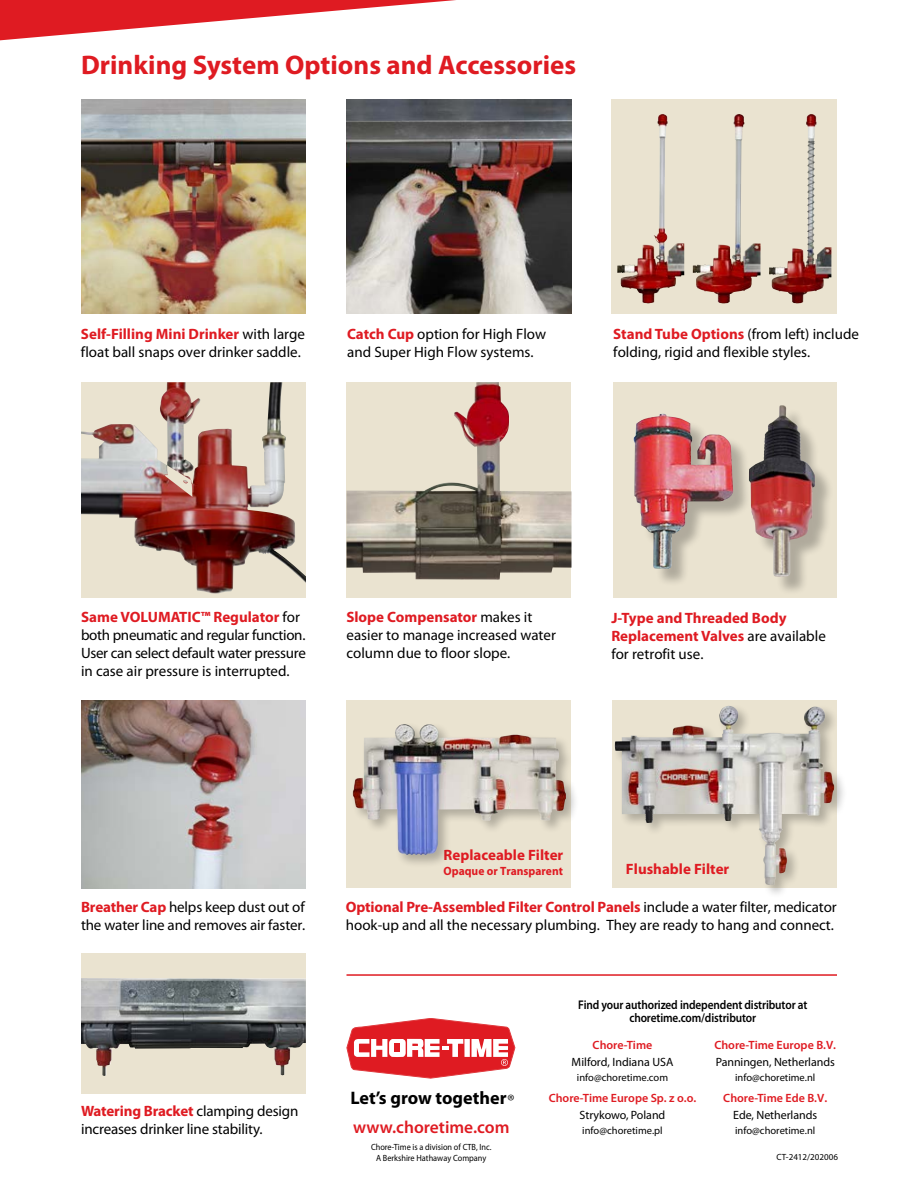
<style>
.page{position:relative;width:918px;height:1188px;background:#fff}
.page>*{position:absolute;margin:0;border:0;box-sizing:border-box;transform-origin:0 0}
.t1{font:700 27px "Myriad Pro";color:#df1b22}
.t2{font:700 18.15px "Myriad Pro";color:#000}
.t3{font:600 17.4px "Myriad Pro";color:#df1b22}
.t4{font:15px/18px "Myriad Pro";color:#000}
.t5{font:15px/18px "Myriad Pro";letter-spacing:-.02em;color:#000}
.t6{font:700 15px/18px "Myriad Pro";color:#df1b22}
.t7{font:600 12.6px/13.5px "Myriad Pro";letter-spacing:-.01em;color:#000;text-align:center;scale:.9 1}
.t8{font:600 12px "Myriad Pro";color:#df1b22}
.t9{font:12px "Myriad Pro";letter-spacing:-.005em;color:#000}
.t10{font:700 12px "Myriad Pro";color:#df1b22;scale:.96 1}
.t11{font:10.5px "Myriad Pro";color:#000}
.t12{font:9px/10.8px "Myriad Pro";color:#000;text-align:center;scale:.92 1}
.t13{font:9px "Myriad Pro";color:#000}
.s1{font-weight:700;color:#df1b22}
.s2{font-weight:400;color:#000}
.s3{font-weight:300;font-style:italic}
</style>
<div class="page">
<img style="left:81px;top:382px;width:225px;height:212px">
<div style="left:612px;top:700px;width:225px;height:188px;background:#eae3d0"></div>
<div style="left:346px;top:700px;width:226px;height:188px;background:#eae3d0"></div>
<div style="left:346px;top:382px;width:226px;height:216px;background:#eae3d0"></div>
<img style="left:346px;top:382px;width:226px;height:198px">
<svg style="left:0;top:0;width:456px;height:40px"></svg>
<img style="left:81px;top:99px;width:225px;height:215px">
<img style="left:346px;top:99px;width:225px;height:215px">
<div style="left:611px;top:99px;width:226px;height:215px;background:#eae3d0"></div>
<div style="left:613px;top:382px;width:223px;height:216px;background:#eae3d0"></div>
<div style="left:636px;top:417px;width:116px;height:170px;background:#000;opacity:.25"></div>
<img style="left:634px;top:414px;width:99px;height:155px">
<div style="left:350px;top:722px;width:229px;height:147px;background:#000;opacity:.25"></div>
<img style="left:353px;top:724px;width:213px;height:131px">
<img style="left:81px;top:700px;width:225px;height:188px">
<div style="left:613px;top:703px;width:234px;height:195px;background:#000;opacity:.25"></div>
<img style="left:615px;top:706px;width:219px;height:179px">
<img style="left:769px;top:115px;width:40px;height:177px">
<img style="left:693px;top:114px;width:68px;height:189px">
<img style="left:617px;top:114px;width:67px;height:189px">
<svg style="left:347px;top:1018px;width:168px;height:60px"></svg>
<hr style="left:346px;top:974px;width:491px;height:2px;background:#df1b22">
<div style="left:81px;top:954px;width:225px;height:140px;background:#eae3d0"></div>
<img style="left:81px;top:978px;width:225px;height:98px">
<div style="left:751px;top:408px;width:82px;height:187px;background:#000;opacity:.25"></div>
<img style="left:749px;top:405px;width:66px;height:172px">
<h1 class="t1" style="left:81px;top:48px;width:497px">Drinking System Options and Accessories</h1>
<p class="t4" style="left:347px;top:324px;width:201px"><span class="s1">Catch Cup</span> option for High Flow and Super High Flow systems.</p>
<p class="t4" style="left:81px;top:324px;width:226px"><span class="s1">Self-Filling Mini Drinker</span> with large float ball snaps over drinker saddle.</p>
<p class="t4" style="left:613px;top:324px;width:247px"><span class="s1">Stand Tube Options</span> (from left) include folding, rigid and flexible styles.</p>
<p class="t5" style="left:81px;top:607px;width:226px"><span class="s1">Same VOLUMATIC™ Regulator</span> for both pneumatic and regular function.<br>User can select default water pressure in case air pressure is interrupted.</p>
<p class="t4" style="left:346px;top:608px;width:211px"><span class="s1">Slope Compensator</span> makes it easier to manage increased water column due to floor slope.</p>
<p class="t6" style="left:611px;top:608px;width:216px">J-Type and Threaded Body<br>Replacement Valves <span class="s2">are available for retrofit use.</span></p>
<p class="t4" style="left:81px;top:897px;width:226px"><span class="s1">Breather Cap</span> helps keep dust out of the water line and removes air faster.</p>
<p class="t4" style="left:81px;top:1102px;width:219px"><span class="s1">Watering Bracket</span> clamping design increases drinker line stability.</p>
<p class="t6" style="left:444px;top:846px;width:121px">Replaceable Filter</p>
<p class="t10" style="left:444px;top:863px;width:126px">Opaque or Transparent</p>
<p class="t6" style="left:626px;top:860px;width:105px">Flushable Filter</p>
<p class="t4" style="left:346px;top:897px;width:492px"><span class="s1">Optional Pre-Assembled Filter Control Panels</span> include a water filter, medicator hook-up and all the necessary plumbing. They are ready to hang and connect.</p>
<p class="t2" style="left:350px;top:1086px;width:165px">Let’s grow together<span class="s3">®</span></p>
<p class="t3" style="left:353px;top:1116px;width:158px">www.choretime.com</p>
<p class="t12" style="left:371px;top:1142px;width:133px">Chore-Time is a division of CTB, Inc.<br>A Berkshire Hathaway Company</p>
<p class="t7" style="left:578px;top:997px;width:256px">Find your authorized independent distributor at choretime.com/distributor</p>
<p class="t8" style="left:593px;top:1037px;width:61px">Chore-Time</p>
<p class="t9" style="left:572px;top:1054px;width:103px">Milford, Indiana USA</p>
<p class="t11" style="left:577px;top:1071px;width:93px">info@choretime.com</p>
<p class="t8" style="left:549px;top:1091px;width:149px">Chore-Time Europe Sp. z o.o.</p>
<p class="t9" style="left:580px;top:1108px;width:87px">Strykowo, Poland</p>
<p class="t11" style="left:582px;top:1124px;width:82px">info@choretime.pl</p>
<p class="t8" style="left:714px;top:1037px;width:123px">Chore-Time Europe B.V.</p>
<p class="t9" style="left:716px;top:1054px;width:121px">Panningen, Netherlands</p>
<p class="t11" style="left:735px;top:1071px;width:82px">info@choretime.nl</p>
<p class="t8" style="left:723px;top:1091px;width:105px">Chore-Time Ede B.V.</p>
<p class="t9" style="left:733px;top:1108px;width:85px">Ede, Netherlands</p>
<p class="t11" style="left:735px;top:1124px;width:82px">info@choretime.nl</p>
<p class="t13" style="left:776px;top:1152px;width:63px">CT-2412/202006</p>
</div>
